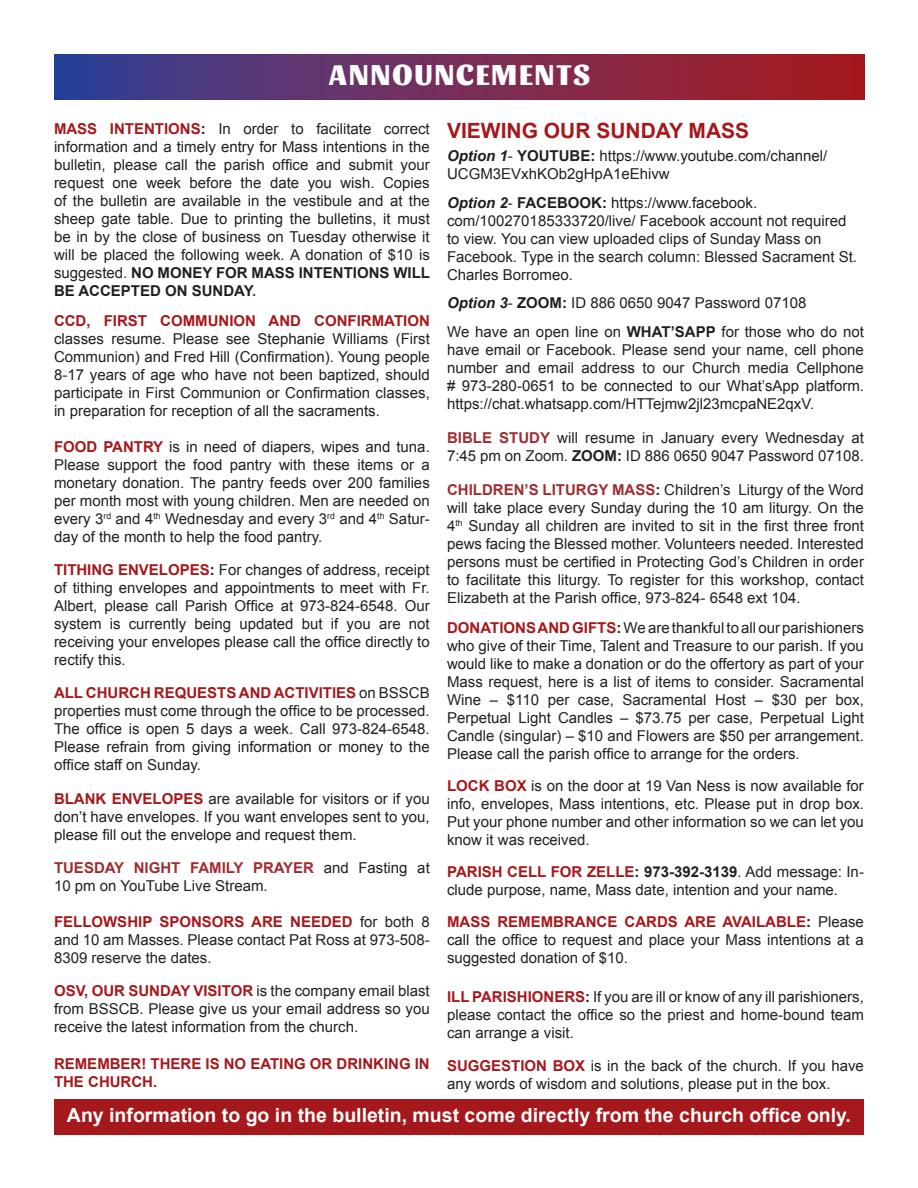
<style>
.page{position:relative;width:918px;height:1188px;background:#fff}
.page>*{position:absolute;margin:0;border:0;box-sizing:border-box;transform-origin:0 0}
.t1{font:800 30px "Sansita";letter-spacing:.06em;color:#fff}
.t2{font:700 21px "Arial";color:#a5181b}
.t3{font:700 19.5px "Arial";color:#fff}
.List_Paragraph{font:15px/18px "Arial";color:#231f20;text-align:justify}
.t4{font:700 15px/18px "Arial";color:#a5181b}
.t5{font:700 15px "Arial";color:#9e2d32}
.s1{font-weight:700;color:#a5181b}
.s2{font-weight:700}
.s3{font-weight:700;color:#223f99}
.s4{font-weight:400;color:#231f20}
.s5{font-weight:700;font-style:italic}
.s6{font-weight:700;color:#9e2d32}
</style>
<div class="page">
<div style="left:54px;top:1099px;width:810px;height:36px;background:#a5181b"></div>
<svg style="left:55px;top:54px;width:810px;height:45px;background:#712d59"></svg>
<p class="t1" style="left:329px;top:56px;width:262px">ANNOUNCEMENTS</p>
<p class="List_Paragraph" style="left:54px;top:120px;width:378px"><span class="s1">MASS INTENTIONS</span><span class="s2">:</span> In order to facilitate correct information and a timely entry for Mass intentions in the bulletin, please call the parish office and submit your request one week before the date you wish. Copies of the bulletin are available in the vestibule and at the sheep gate table. Due to printing the bulletins, it must be in by the close of business on Tuesday otherwise it will be placed the following week. A donation of $10 is suggested. <span class="s2">NO MONEY FOR MASS INTENTIONS WILL BE ACCEPTED ON SUNDAY</span><span class="s3">.</span></p>
<p class="List_Paragraph" style="left:54px;top:312px;width:377px"><span class="s1">CCD, FIRST COMMUNION AND CONFIRMATION </span>classes resume. Please see Stephanie Williams (First Communion) and Fred Hill (Confirmation). Young people 8-17 years of age who have not been baptized, should participate in First Communion or Confirmation classes, in preparation for reception of all the sacraments.</p>
<p class="List_Paragraph" style="left:54px;top:437px;width:377px"><span class="s1">FOOD PANTRY</span> is in need of diapers, wipes and tuna.<br>Please support the food pantry with these items or a monetary donation. The pantry feeds over 200 families per month most with young children. Men are needed on every 3<sup>rd</sup> and 4<sup>th</sup> Wednesday and every 3<sup>rd</sup> and 4<sup>th</sup> Satur&shy;day of the month to help the food pantry.</p>
<p class="List_Paragraph" style="left:54px;top:561px;width:377px"><span class="s1">TITHING ENVELOPES</span><span class="s2">:</span> For changes of address, receipt of tithing envelopes and appointments to meet with Fr.<br>Albert, please call Parish Office at 973-824-6548. Our system is currently being updated but if you are not receiving your envelopes please call the office directly to rectify this.</p>
<p class="List_Paragraph" style="left:54px;top:684px;width:377px"><span class="s1">ALL CHURCH REQUESTS AND ACTIVITIES</span> on BSSCB properties must come through the office to be processed.<br>The office is open 5 days a week. Call 973-824-6548.<br>Please refrain from giving information or money to the office staff on Sunday.</p>
<p class="List_Paragraph" style="left:54px;top:790px;width:377px"><span class="s1">BLANK ENVELOPES</span> are available for visitors or if you don’t have envelopes. If you want envelopes sent to you, please fill out the envelope and request them.</p>
<p class="t5" style="left:54px;top:857px;width:377px">TUESDAY NIGHT FAMILY PRAYER <span class="s4">and Fasting at</span></p>
<p class="List_Paragraph" style="left:54px;top:877px;width:215px">10 pm on YouTube Live Stream.</p>
<p class="List_Paragraph" style="left:54px;top:913px;width:377px"><span class="s1">FELLOWSHIP SPONSORS ARE NEEDED</span> for both 8 and 10 am Masses. Please contact Pat Ross at 973-508- 8309 reserve the dates.</p>
<p class="List_Paragraph" style="left:54px;top:982px;width:377px"><span class="s1">OSV, OUR SUNDAY VISITOR</span> is the company email blast from BSSCB. Please give us your email address so you receive the latest information from the church.</p>
<p class="t4" style="left:54px;top:1056px;width:377px">REMEMBER! THERE IS NO EATING OR DRINKING IN<br>THE CHURCH.</p>
<p class="t2" style="left:447px;top:117px;width:304px">VIEWING OUR SUNDAY MASS</p>
<p class="List_Paragraph" style="left:447px;top:147px;width:382px"><span class="s5">Option 1</span>- <span class="s2">YOUTUBE:</span> https://www.youtube.com/channel/<br>UCGM3EVxhKOb2gHpA1eEhivw</p>
<p class="List_Paragraph" style="left:447px;top:193px;width:411px;text-align:left"><span class="s5">Option 2</span>- <span class="s2">FACEBOOK:</span> https://www.facebook. com/100270185333720/live/ Facebook account not required to view. You can view uploaded clips of Sunday Mass on Facebook. Type in the search column: Blessed Sacrament St.<br>Charles Borromeo.</p>
<p class="List_Paragraph" style="left:447px;top:294px;width:361px"><span class="s5">Option 3</span>- <span class="s2">ZOOM:</span> ID 886 0650 9047 Password 07108</p>
<p class="List_Paragraph" style="left:447px;top:323px;width:418px">We have an open line on <span class="s2">WHAT’SAPP</span> for those who do not have email or Facebook. Please send your name, cell phone number and email address to our Church media Cellphone # 973-280-0651 to be connected to our What’sApp platform. https://chat.whatsapp.com/HTTejmw2jl23mcpaNE2qxV.</p>
<p class="List_Paragraph" style="left:447px;top:429px;width:418px"><span class="s6">BIBLE STUDY</span> will resume in January every Wednesday at<br>7:45 pm on Zoom. <span class="s2">ZOOM:</span> ID 886 0650 9047 Password 07108.</p>
<p class="List_Paragraph" style="left:447px;top:481px;width:418px"><span class="s6">CHILDREN’S LITURGY MASS</span><span class="s2">:</span> Children’s Liturgy of the Word will take place every Sunday during the 10 am liturgy. On the 4<sup>th</sup> Sunday all children are invited to sit in the first three front pews facing the Blessed mother. Volunteers needed. Interested persons must be certified in Protecting God’s Children in order to facilitate this liturgy. To register for this workshop, contact Elizabeth at the Parish office, 973-824- 6548 ext 104.</p>
<p class="List_Paragraph" style="left:447px;top:619px;width:418px"><span class="s1">DONATIONS AND GIFTS</span><span class="s2">:</span> We are thankful to all our parishioners who give of their Time, Talent and Treasure to our parish. If you would like to make a donation or do the offertory as part of your Mass request, here is a list of items to consider. Sacramental Wine – $110 per case, Sacramental Host – $30 per box, Perpetual Light Candles – $73.75 per case, Perpetual Light Candle (singular) – $10 and Flowers are $50 per arrangement.<br>Please call the parish office to arrange for the orders.</p>
<p class="List_Paragraph" style="left:447px;top:777px;width:418px"><span class="s1">LOCK BOX</span> is on the door at 19 Van Ness is now available for info, envelopes, Mass intentions, etc. Please put in drop box.<br>Put your phone number and other information so we can let you know it was received.</p>
<p class="List_Paragraph" style="left:447px;top:863px;width:418px"><span class="s1">PARISH CELL FOR ZELLE</span><span class="s2">: 973-392-3139</span>. Add message: In&shy;clude purpose, name, Mass date, intention and your name.</p>
<p class="List_Paragraph" style="left:447px;top:913px;width:418px"><span class="s1">MASS REMEMBRANCE CARDS ARE AVAILABLE</span><span class="s2">:</span> Please call the office to request and place your Mass intentions at a suggested donation of $10.</p>
<p class="List_Paragraph" style="left:447px;top:988px;width:418px"><span class="s1">ILL PARISHIONERS</span><span class="s2">:</span> If you are ill or know of any ill parishioners, please contact the office so the priest and home-bound team can arrange a visit.</p>
<p class="List_Paragraph" style="left:447px;top:1057px;width:418px"><span class="s1">SUGGESTION BOX</span> is in the back of the church. If you have any words of wisdom and solutions, please put in the box.</p>
<p class="t3" style="left:67px;top:1102px;width:786px">Any information to go in the bulletin, must come directly from the church office only.</p>
</div>
